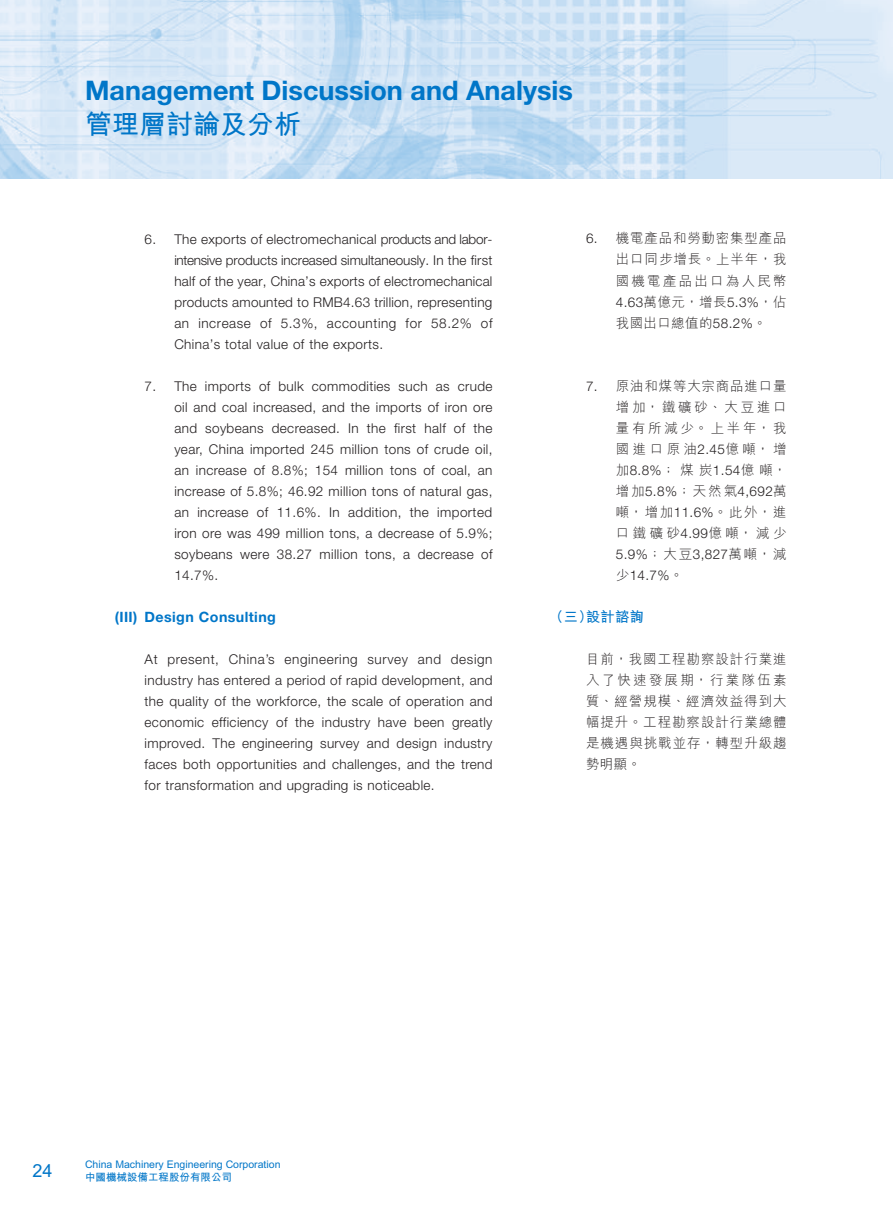
<style>
.page{position:relative;width:893px;height:1212px;background:#fff}
.page>*{position:absolute;margin:0;border:0;box-sizing:border-box;transform-origin:0 0}
.t1{font:700 27px "Helvetica Neue LT Std";color:#0076c8}
.t2{font:700 27px "M Hei HK";color:#0076c8}
.t3{font:700 18px "M Hei HK";color:#0076c8}
.t4{font:700 14.25px "Helvetica Neue LT Std";letter-spacing:.03em;color:#0076c8}
.t5{font:700 14.25px "M Hei HK";color:#0076c8}
.t6{font:300 13.5px/21px "Helvetica Neue LT Std";letter-spacing:.03em;color:#231f20;text-align:justify}
.t7{font:300 13.5px/21px "M Hei HK";letter-spacing:.07em;color:#231f20;text-align:justify}
.t8{font:300 13.5px/21px "M Hei HK";letter-spacing:.26em;color:#231f20}
.t9{font:300 13.5px "M Hei HK";letter-spacing:.03em;color:#231f20}
.t10{font:700 10.5px/12.6px "M Hei HK";color:#0076c8}
.s1{font-family:"Helvetica Neue LT Std"}
.s2{font-family:"M Hei HK"}
</style>
<div class="page">
<img style="left:0;top:0;width:893px;height:179px">
<h1 class="t1" style="left:85px;top:73px;width:489px">Management Discussion and Analysis</h1>
<h1 class="t2" style="left:85px;top:105px;width:217px">管理層討論及分析</h1>
<p class="t6" style="left:174px;top:228px;width:320px;text-indent:-30px">6. The exports of electromechanical products and labor&shy;intensive products increased simultaneously. In the first half of the year, China’s exports of electromechanical products amounted to RMB4.63 trillion, representing an increase of 5.3%, accounting for 58.2% of China’s total value of the exports.</p>
<p class="t6" style="left:174px;top:375px;width:320px;text-indent:-30px">7. The imports of bulk commodities such as crude oil and coal increased, and the imports of iron ore and soybeans decreased. In the first half of the year, China imported 245 million tons of crude oil, an increase of 8.8%; 154 million tons of coal, an increase of 5.8%; 46.92 million tons of natural gas, an increase of 11.6%. In addition, the imported iron ore was 499 million tons, a decrease of 5.9%; soybeans were 38.27 million tons, a decrease of 14.7%.</p>
<p class="t4" style="left:115px;top:608px;width:163px">(III) Design Consulting</p>
<p class="t6" style="left:145px;top:648px;width:349px">At present, China’s engineering survey and design industry has entered a period of rapid development, and the quality of the workforce, the scale of operation and economic efficiency of the industry have been greatly improved. The engineering survey and design industry faces both opportunities and challenges, and the trend for transformation and upgrading is noticeable.</p>
<p class="t7" style="left:616px;top:227px;width:172px;text-indent:-30px"><span class="s1">6.</span> 機電產品和勞動密集型產品出口同步增長。上半年，我國機電產品出口為人民幣</p>
<p class="t6" style="left:616px;top:291px;width:172px">4.63<span class="s2">萬億元，增長</span>5.3%<span class="s2">，佔</span></p>
<p class="t9" style="left:616px;top:313px;width:152px">我國出口總值的<span class="s1">58.2%</span>。</p>
<p class="t7" style="left:616px;top:375px;width:172px;text-indent:-30px"><span class="s1">7.</span> 原油和煤等大宗商品進口量增加，鐵礦砂、大豆進口量有所減少。上半年，我國進口原油<span class="s1">2.45</span>億噸，增</p>
<p class="t6" style="left:616px;top:459px;width:172px"><span class="s2">加</span>8.8%<span class="s2">；煤炭</span>1.54<span class="s2">億噸，增加</span>5.8%<span class="s2">；天然氣</span>4,692<span class="s2">萬</span></p>
<p class="t8" style="left:616px;top:501px;width:172px">噸，增加<span class="s1">11.6%</span>。此外，進口鐵礦砂<span class="s1">4.99</span>億噸，減少</p>
<p class="t6" style="left:616px;top:543px;width:172px">5.9%<span class="s2">；大豆</span>3,827<span class="s2">萬噸，減少</span>14.7%<span class="s2">。</span></p>
<p class="t5" style="left:549px;top:606px;width:97px">（三）設計諮詢</p>
<p class="t7" style="left:586px;top:647px;width:202px">目前，我國工程勘察設計行業進入了快速發展期，行業隊伍素質、經營規模、經濟效益得到大幅提升。工程勘察設計行業總體是機遇與挑戰並存，轉型升級趨勢明顯。</p>
<h2 class="t3" style="left:33px;top:1157px;width:22px">24</h2>
<p class="t10" style="left:85px;top:1157px;width:197px">China Machinery Engineering Corporation中國機械設備工程股份有限公司</p>
</div>
